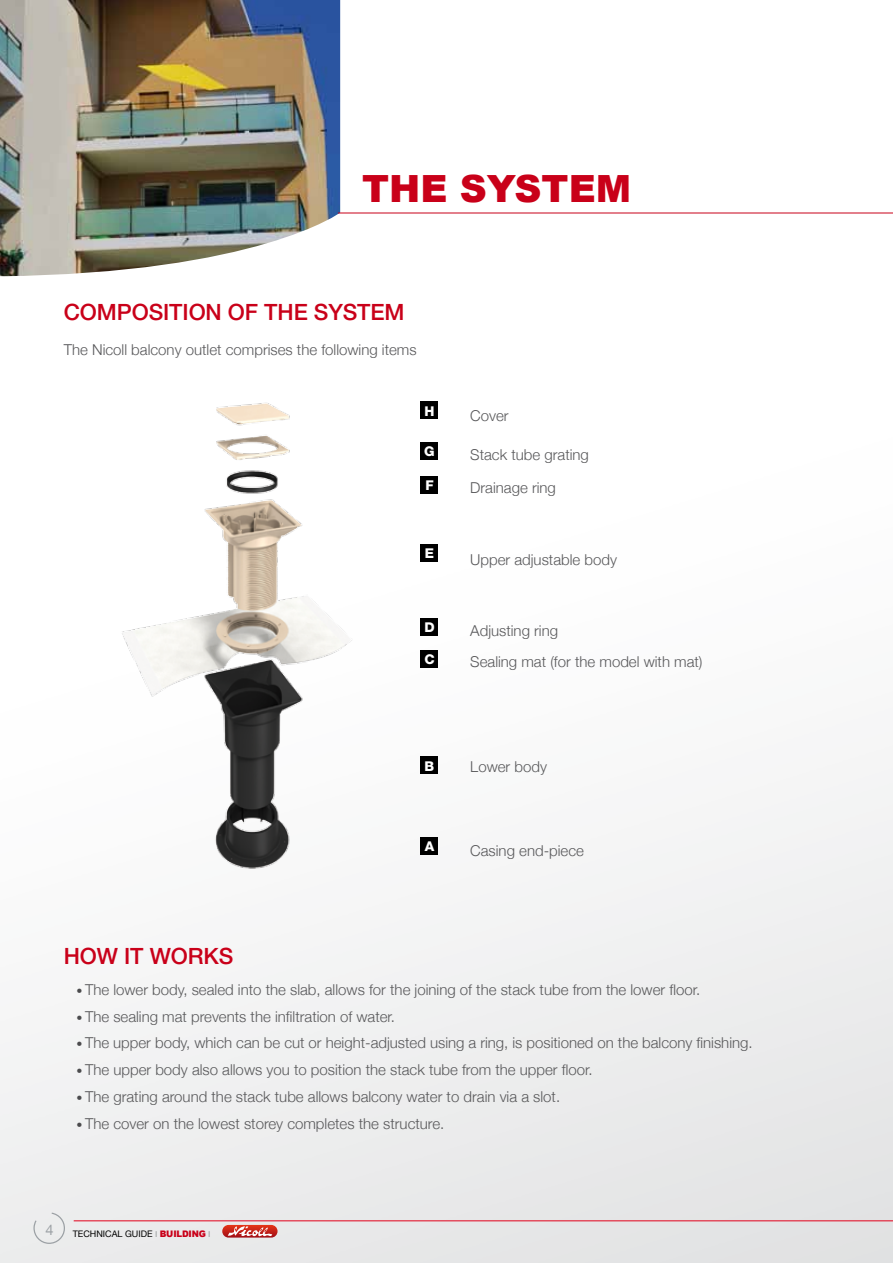
<style>
.page{position:relative;width:893px;height:1263px;background:#fff}
.page>*{position:absolute;margin:0;border:0;box-sizing:border-box;transform-origin:0 0}
.t1{font:900 37.5px "Arial";color:#c90019}
.t2{font:500 22.5px "Helvetica Neue CE";letter-spacing:-.005em;color:#c90019}
.t3{font:300 15px/31px "Helvetica Neue";color:#58585a}
.t4{font:14.7px "Helvetica Neue";color:#9ca1a5}
.t5{font:800 13.5px "Helvetica Neue";color:#fff}
.t6{font:9px "Helvetica Neue";color:#000}
.s1{font-size:12px;color:#4b4b4d}
.s2{font-size:8.1px;color:#9c9e9f}
.s3{font-family:"Arial";font-weight:900;color:#c90019}
</style>
<div class="page">
<img style="left:0;top:0;width:893px;height:1263px">
<hr style="left:74px;top:1220px;width:819px;height:1px;background:#e2001a">
<svg style="left:222px;top:1225px;width:56px;height:13px"></svg>
<img style="left:0;top:0;width:340px;height:276px">
<hr style="left:338px;top:213px;width:555px;height:1px;background:#c90019">
<svg style="left:33px;top:1212px;width:32px;height:33px"></svg>
<img style="left:111px;top:383px;width:278px;height:503px">
<div style="left:421px;top:402px;width:17px;height:17px;background:#000"></div>
<div style="left:421px;top:442px;width:17px;height:17px;background:#000"></div>
<div style="left:421px;top:476px;width:17px;height:17px;background:#000"></div>
<div style="left:421px;top:544px;width:17px;height:17px;background:#000"></div>
<div style="left:421px;top:619px;width:17px;height:17px;background:#000"></div>
<div style="left:421px;top:757px;width:17px;height:17px;background:#000"></div>
<div style="left:421px;top:838px;width:17px;height:17px;background:#000"></div>
<div style="left:421px;top:651px;width:17px;height:17px;background:#000"></div>
<h1 class="t1" style="left:362px;top:161px;width:271px">THE SYSTEM</h1>
<h2 class="t2" style="left:64px;top:298px;width:342px">COMPOSITION OF THE SYSTEM</h2>
<p class="t3" style="left:64px;top:334px;width:354px">The Nicoll balcony outlet comprises the following items</p>
<p class="t5" style="left:424px;top:403px;width:12px">H</p>
<p class="t5" style="left:424px;top:443px;width:12px">G</p>
<p class="t5" style="left:425px;top:477px;width:10px">F</p>
<p class="t5" style="left:425px;top:545px;width:11px">E</p>
<p class="t5" style="left:424px;top:619px;width:12px">D</p>
<p class="t5" style="left:424px;top:651px;width:12px">C</p>
<p class="t3" style="left:470px;top:399px;width:40px">Cover</p>
<p class="t3" style="left:470px;top:439px;width:120px">Stack tube grating</p>
<p class="t3" style="left:470px;top:472px;width:87px">Drainage ring</p>
<p class="t3" style="left:470px;top:544px;width:148px">Upper adjustable body</p>
<p class="t3" style="left:470px;top:614px;width:234px">Adjusting ring<br>Sealing mat (for the model with mat)</p>
<p class="t5" style="left:425px;top:758px;width:11px">B</p>
<p class="t5" style="left:425px;top:838px;width:11px">a</p>
<p class="t3" style="left:470px;top:751px;width:78px">Lower body</p>
<p class="t3" style="left:470px;top:834px;width:115px">Casing end-piece</p>
<h2 class="t2" style="left:64px;top:942px;width:171px">HOW IT WORKS</h2>
<p class="t3" style="left:77px;top:974px;width:625px"><span class="s1">•</span> The lower body, sealed into the slab, allows for the joining of the stack tube from the lower floor.</p>
<p class="t3" style="left:77px;top:1000px;width:320px"><span class="s1">•</span> The sealing mat prevents the infiltration of water.</p>
<p class="t3" style="left:77px;top:1027px;width:678px"><span class="s1">•</span> The upper body, which can be cut or height-adjusted using a ring, is positioned on the balcony finishing.</p>
<p class="t3" style="left:77px;top:1054px;width:518px"><span class="s1">•</span> The upper body also allows you to position the stack tube from the upper floor.</p>
<p class="t3" style="left:77px;top:1081px;width:485px"><span class="s1">•</span> The grating around the stack tube allows balcony water to drain via a slot.</p>
<p class="t3" style="left:77px;top:1107px;width:369px"><span class="s1">•</span> The cover on the lowest storey completes the structure.</p>
<p class="t4" style="left:45px;top:1221px;width:10px">4</p>
<p class="t6" style="left:73px;top:1228px;width:139px">TECHNICAL GUIDE <span class="s2">I</span> <span class="s3">B</span><span class="s3">UILDING</span> <span class="s2">I</span></p>
</div>
